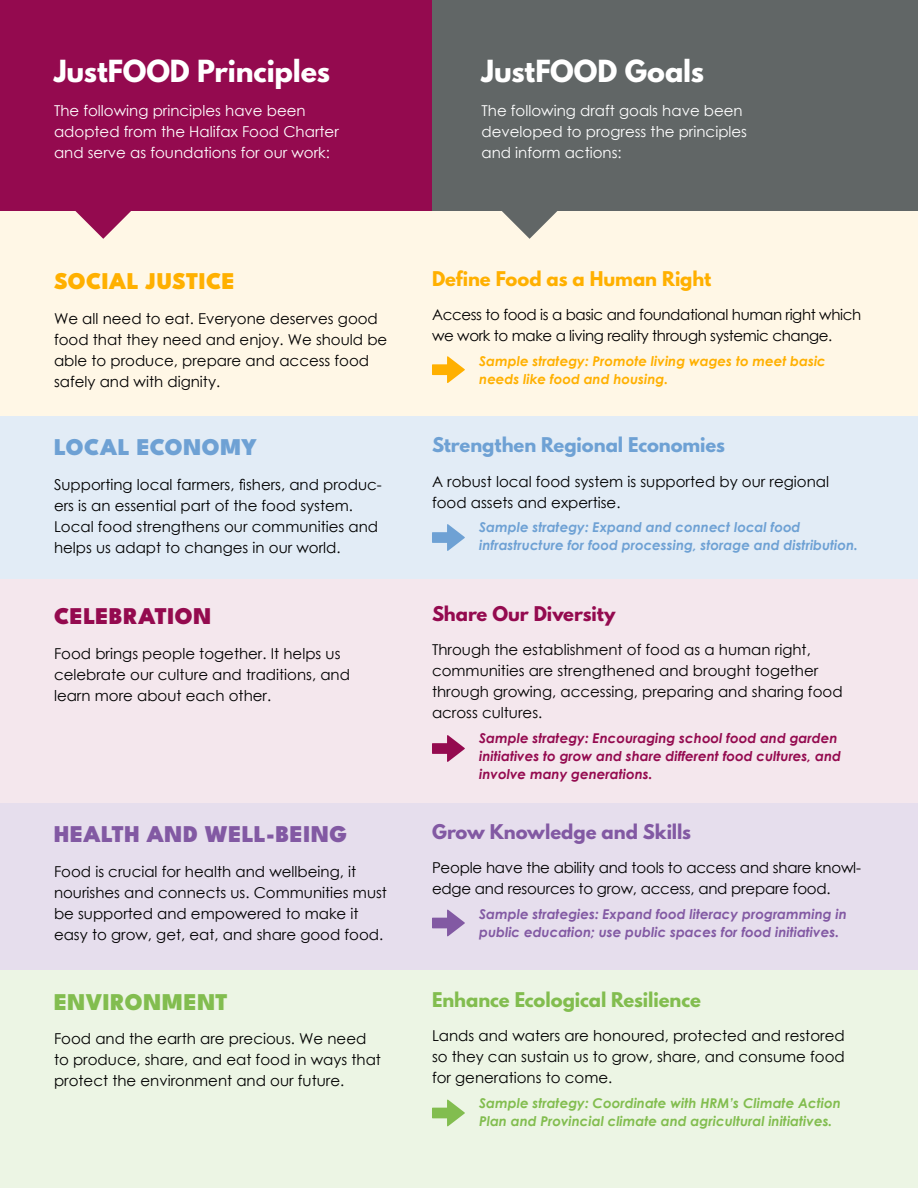
<style>
.page{position:relative;width:918px;height:1188px;background:#fff}
.page>*{position:absolute;margin:0;border:0;box-sizing:border-box;transform-origin:0 0}
.t1{font:700 27px "League Spartan";letter-spacing:-.005em;color:#fff}
.t2{font:900 24px "League Spartan";letter-spacing:.015em;color:#8259a3}
.t3{font:900 24px "League Spartan";letter-spacing:.005em;color:#ffb000}
.t4{font:900 24px "League Spartan";letter-spacing:.01em;color:#6ea1d4}
.t5{font:900 24px "League Spartan";letter-spacing:.02em;color:#82bd4f}
.t6{font:900 24px "League Spartan";letter-spacing:.015em;color:#940a4f}
.t7{font:700 18px "League Spartan";letter-spacing:-.005em;color:#82bd4f}
.t8{font:700 18px "League Spartan";letter-spacing:-.005em;color:#6ea1d4}
.t9{font:700 18px "League Spartan";letter-spacing:-.005em;color:#ffb000}
.t10{font:700 18px "League Spartan";letter-spacing:-.005em;color:#8259a3}
.t11{font:700 18px "League Spartan";letter-spacing:-.005em;color:#940a4f}
.t12{font:15px/21px "Century Gothic";color:#000}
.t13{font:15px/21px "Century Gothic";color:#fff}
.t14{font:15px/21px "Century Gothic";letter-spacing:-.025em;color:#000}
.strategy{font:italic 700 13.5px/18px "Century Gothic";color:#940a4f}
.strategy-2{font:italic 700 13.5px/18px "Century Gothic";color:#8259a3}
.strategy-3{font:italic 700 13.5px/18px "Century Gothic";color:#82bd4f}
.strategy-4{font:italic 700 13.5px/18px "Century Gothic";color:#6ea1d4}
.strategy-5{font:italic 700 13.5px/18px "Century Gothic";color:#ffb000}
</style>
<div class="page">
<div style="left:0;top:970px;width:918px;height:218px;background:#ecf5e4"></div>
<div style="left:0;top:416px;width:918px;height:163px;background:#e2ecf6"></div>
<div style="left:0;top:579px;width:918px;height:224px;background:#f4e7ed"></div>
<div style="left:0;top:803px;width:918px;height:167px;background:#e6deed"></div>
<div style="left:0;top:210px;width:918px;height:206px;background:#fff7e6"></div>
<svg style="left:75px;top:210px;width:57px;height:29px"></svg>
<div style="left:0;top:0;width:432px;height:210px;background:#940a4f"></div>
<svg style="left:501px;top:210px;width:57px;height:29px"></svg>
<div style="left:432px;top:0;width:486px;height:210px;background:#616666"></div>
<svg style="left:432px;top:356px;width:33px;height:27px"></svg>
<svg style="left:432px;top:910px;width:33px;height:26px"></svg>
<svg style="left:432px;top:1100px;width:33px;height:26px"></svg>
<svg style="left:432px;top:524px;width:33px;height:27px"></svg>
<svg style="left:432px;top:735px;width:33px;height:27px"></svg>
<p class="t1" style="left:54px;top:50px;width:278px">JustFOOD Principles</p>
<p class="t13" style="left:54px;top:100px;width:286px">The following principles have been adopted from the Halifax Food Charter and serve as foundations for our work:</p>
<p class="t3" style="left:54px;top:262px;width:182px">SOCIAL JUSTICE</p>
<p class="t12" style="left:54px;top:308px;width:335px">We all need to eat. Everyone deserves good food that they need and enjoy. We should be able to produce, prepare and access food safely and with dignity.</p>
<p class="t4" style="left:54px;top:428px;width:205px">LOCAL ECONOMY</p>
<p class="t12" style="left:54px;top:474px;width:329px">Supporting local farmers, fishers, and produc&shy;ers is an essential part of the food system.<br>Local food strengthens our communities and helps us adapt to changes in our world.</p>
<p class="t6" style="left:54px;top:597px;width:159px">CELEBRATION</p>
<p class="t12" style="left:54px;top:643px;width:298px">Food brings people together. It helps us celebrate our culture and traditions, and learn more about each other.</p>
<p class="t2" style="left:54px;top:815px;width:295px">HEALTH AND WELL-BEING</p>
<p class="t12" style="left:54px;top:861px;width:335px">Food is crucial for health and wellbeing, it nourishes and connects us. Communities must be supported and empowered to make it easy to grow, get, eat, and share good food.</p>
<p class="t5" style="left:54px;top:982px;width:175px">ENVIRONMENT</p>
<p class="t12" style="left:54px;top:1028px;width:329px">Food and the earth are precious. We need to produce, share, and eat food in ways that protect the environment and our future.</p>
<p class="t1" style="left:482px;top:50px;width:224px">JustFOOD Goals</p>
<p class="t13" style="left:482px;top:100px;width:267px">The following draft goals have been developed to progress the principles and inform actions:</p>
<p class="t9" style="left:432px;top:265px;width:281px">Define Food as a Human Right</p>
<p class="t14" style="left:432px;top:304px;width:431px">Access to food is a basic and foundational human right which we work to make a living reality through systemic change.</p>
<p class="strategy-5" style="left:479px;top:352px;width:348px">Sample strategy: Promote living wages to meet basic needs like food and housing.</p>
<p class="t8" style="left:432px;top:431px;width:295px">Strengthen Regional Economies</p>
<p class="t12" style="left:432px;top:470px;width:399px">A robust local food system is supported by our regional food assets and expertise.</p>
<p class="strategy-4" style="left:479px;top:518px;width:380px">Sample strategy: Expand and connect local food infrastructure for food processing, storage and distribution.</p>
<p class="t11" style="left:432px;top:600px;width:185px">Share Our Diversity</p>
<p class="t12" style="left:432px;top:639px;width:412px">Through the establishment of food as a human right, communities are strengthened and brought together through growing, accessing, preparing and sharing food across cultures.</p>
<p class="strategy" style="left:479px;top:729px;width:363px">Sample strategy: Encouraging school food and garden initiatives to grow and share different food cultures, and involve many generations.</p>
<p class="t10" style="left:432px;top:818px;width:261px">Grow Knowledge and Skills</p>
<p class="t12" style="left:432px;top:857px;width:431px">People have the ability and tools to access and share knowl&shy;edge and resources to grow, access, and prepare food.</p>
<p class="strategy-2" style="left:479px;top:905px;width:369px">Sample strategies: Expand food literacy programming in public education; use public spaces for food initiatives.</p>
<p class="t7" style="left:432px;top:985px;width:270px">Enhance Ecological Resilience</p>
<p class="t12" style="left:432px;top:1025px;width:414px;text-align:justify">Lands and waters are honoured, protected and restored so they can sustain us to grow, share, and consume food for generations to come.</p>
<p class="strategy-3" style="left:479px;top:1094px;width:363px">Sample strategy: Coordinate with HRM’s Climate Action<br>Plan and Provincial climate and agricultural initiatives.</p>
</div>
